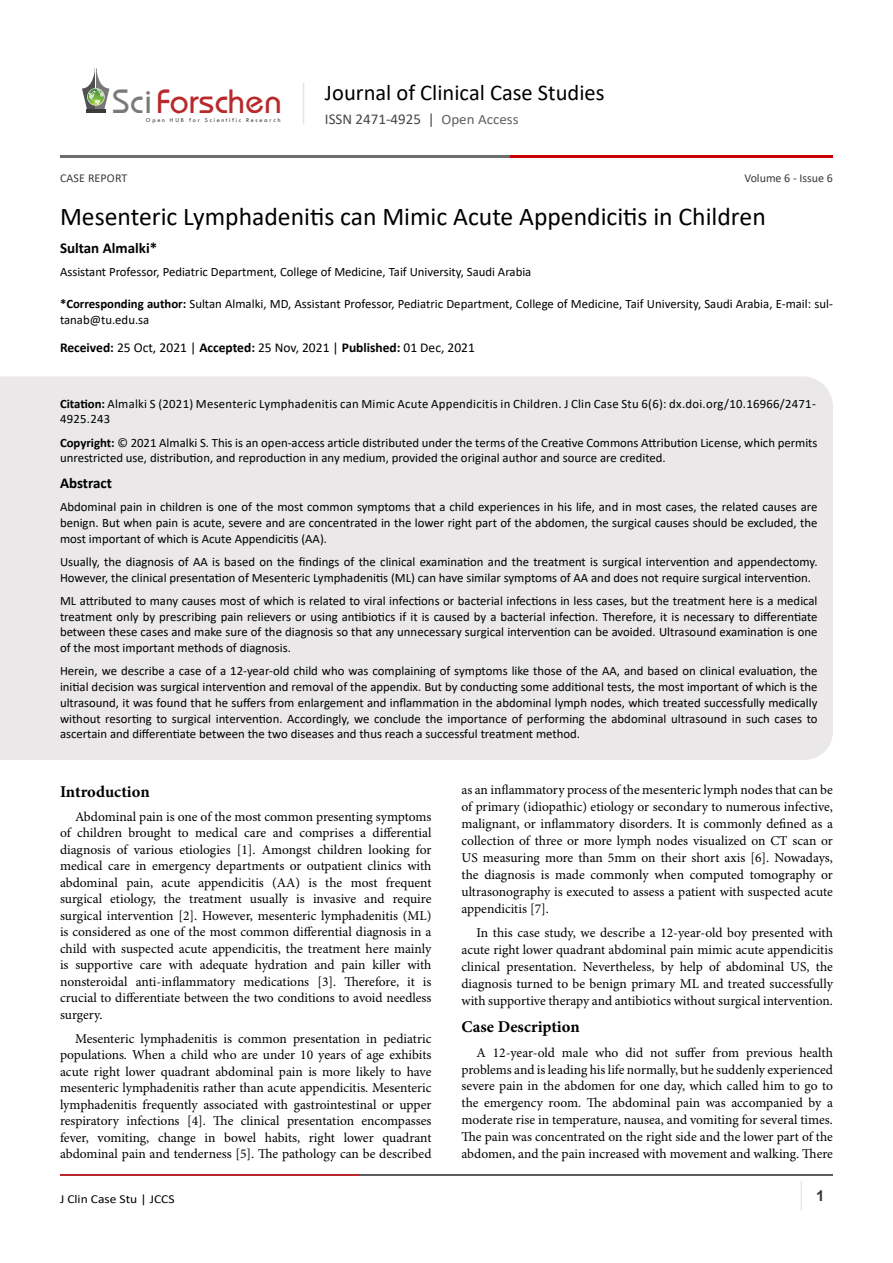
<style>
.page{position:relative;width:893px;height:1263px;background:#fff}
.page>*{position:absolute;margin:0;border:0;box-sizing:border-box;transform-origin:0 0}
.t1{font:35.1px "Opal";color:#b8292c}
.t2{font:25.65px "Calibri";color:#000}
.t3{font:22.5px "Calibri";color:#000}
.heading_1{font:700 16.5px "Minion Pro";color:#000}
.t4{font:15px "Calibri";color:#474646}
.t5{font:700 15px "Calibri";color:#000}
.t6{font:700 15px "Arial";color:#3c3a3b}
.t7{font:13.5px/16.5px "Minion Pro";color:#000;text-align:justify}
.t8{font:13.5px "Calibri";color:#000}
.t9{font:12.75px/15.8px "Calibri";color:#000}
.t10{font:12.75px/15.8px "Calibri";letter-spacing:.02em;color:#000}
.t11{font:12.15px "Calibri";color:#000;scale:1.11 1}
.t12{font:12px "Calibri";color:#3c3a3b}
.t13{font:6.15px "Tw Cen";letter-spacing:.28em;color:#3a3a3a}
.s1{color:#7a7a7b}
.s2{font-size:14.25px;color:#605f5f}
.s3{font-weight:700}
</style>
<div class="page">
<hr style="left:86px;top:109px;width:19px;height:4px;background:#3a3a3a">
<svg style="left:82px;top:68px;width:27px;height:41px"></svg>
<hr style="left:303px;top:83px;width:1px;height:41px;background:#e4e5e9">
<hr style="left:800px;top:1181px;width:2px;height:29px;background:#eae8e8">
<hr style="left:60px;top:1174px;width:300px;height:2px;background:#b9282c">
<hr style="left:359px;top:1174px;width:474px;height:2px;background:#5d5e60">
<hr style="left:60px;top:155px;width:535px;height:2px;background:#6e6d6d">
<hr style="left:511px;top:155px;width:322px;height:2px;background:#ca0000">
<div style="left:0;top:376px;width:833px;height:384px;background:#eae8e8"></div>
<h1 class="t1" style="left:113px;top:80px;width:171px"><span class="s1">Sci</span>Forschen</h1>
<p class="t13" style="left:146px;top:116px;width:136px">Open HUB for Scientific Research</p>
<h3 class="t3" style="left:325px;top:77px;width:281px">Journal of Clinical Case Studies</h3>
<p class="t4" style="left:325px;top:109px;width:195px">ISSN 2471-4925 | <span class="s2">Open Access</span></p>
<p class="t12" style="left:744px;top:170px;width:90px">Volume 6 - Issue 6</p>
<p class="t12" style="left:60px;top:170px;width:69px">CASE REPORT</p>
<p class="t2" style="left:60px;top:198px;width:707px">Mesenteric Lymphadenitis can Mimic Acute Appendicitis in Children</p>
<p class="t5" style="left:60px;top:237px;width:99px">Sultan Almalki*</p>
<p class="t9" style="left:60px;top:264px;width:473px">Assistant Professor, Pediatric Department, College of Medicine, Taif University, Saudi Arabia</p>
<p class="t9" style="left:60px;top:295px;width:774px"><span class="s3">*Corresponding author:</span> Sultan Almalki, MD, Assistant Professor, Pediatric Department, College of Medicine, Taif University, Saudi Arabia, E-mail: sul&shy;tanab@tu.edu.sa</p>
<p class="t8" style="left:60px;top:338px;width:416px"><span class="s3">Received:</span> 25 Oct, 2021 | <span class="s3">Accepted:</span> 25 Nov, 2021 | <span class="s3">Published:</span> 01 Dec, 2021</p>
<p class="t10" style="left:60px;top:395px;width:757px"><span class="s3">Citation:</span> Almalki S (2021) Mesenteric Lymphadenitis can Mimic Acute Appendicitis in Children. J Clin Case Stu 6(6): dx.doi.org/10.16966/2471-<br>4925.243</p>
<p class="t9" style="left:60px;top:434px;width:759px"><span class="s3">Copyright:</span> © 2021 Almalki S. This is an open-access article distributed under the terms of the Creative Commons Attribution License, which permits unrestricted use, distribution, and reproduction in any medium, provided the original author and source are credited.</p>
<p class="t5" style="left:60px;top:472px;width:53px">Abstract</p>
<p class="t9" style="left:60px;top:499px;width:759px;text-align:justify">Abdominal pain in children is one of the most common symptoms that a child experiences in his life, and in most cases, the related causes are benign. But when pain is acute, severe and are concentrated in the lower right part of the abdomen, the surgical causes should be excluded, the most important of which is Acute Appendicitis (AA).</p>
<p class="t9" style="left:60px;top:553px;width:759px">Usually, the diagnosis of AA is based on the findings of the clinical examination and the treatment is surgical intervention and appendectomy.<br>However, the clinical presentation of Mesenteric Lymphadenitis (ML) can have similar symptoms of AA and does not require surgical intervention.</p>
<p class="t9" style="left:60px;top:592px;width:759px;text-align:justify">ML attributed to many causes most of which is related to viral infections or bacterial infections in less cases, but the treatment here is a medical treatment only by prescribing pain relievers or using antibiotics if it is caused by a bacterial infection. Therefore, it is necessary to differentiate between these cases and make sure of the diagnosis so that any unnecessary surgical intervention can be avoided. Ultrasound examination is one of the most important methods of diagnosis.</p>
<p class="t9" style="left:60px;top:663px;width:759px;text-align:justify">Herein, we describe a case of a 12-year-old child who was complaining of symptoms like those of the AA, and based on clinical evaluation, the initial decision was surgical intervention and removal of the appendix. But by conducting some additional tests, the most important of which is the ultrasound, it was found that he suffers from enlargement and inflammation in the abdominal lymph nodes, which treated successfully medically without resorting to surgical intervention. Accordingly, we conclude the importance of performing the abdominal ultrasound in such cases to ascertain and differentiate between the two diseases and thus reach a successful treatment method.</p>
<p class="heading_1" style="left:60px;top:780px;width:91px">Introduction</p>
<p class="t7" style="left:60px;top:808px;width:373px;text-indent:15px">Abdominal pain is one of the most common presenting symptoms of children brought to medical care and comprises a differential diagnosis of various etiologies [1]. Amongst children looking for medical care in emergency departments or outpatient clinics with abdominal pain, acute appendicitis (AA) is the most frequent surgical etiology, the treatment usually is invasive and require surgical intervention [2]. However, mesenteric lymphadenitis (ML) is considered as one of the most common differential diagnosis in a child with suspected acute appendicitis, the treatment here mainly is supportive care with adequate hydration and pain killer with nonsteroidal anti-inflammatory medications [3]. Therefore, it is crucial to differentiate between the two conditions to avoid needless surgery.</p>
<p class="t7" style="left:60px;top:1030px;width:373px;text-indent:15px">Mesenteric lymphadenitis is common presentation in pediatric populations. When a child who are under 10 years of age exhibits acute right lower quadrant abdominal pain is more likely to have mesenteric lymphadenitis rather than acute appendicitis. Mesenteric lymphadenitis frequently associated with gastrointestinal or upper respiratory infections [4]. The clinical presentation encompasses fever, vomiting, change in bowel habits, right lower quadrant abdominal pain and tenderness [5]. The pathology can be described</p>
<p class="t7" style="left:461px;top:782px;width:373px;line-height:17px">as an inflammatory process of the mesenteric lymph nodes that can be of primary (idiopathic) etiology or secondary to numerous infective, malignant, or inflammatory disorders. It is commonly defined as a collection of three or more lymph nodes visualized on CT scan or US measuring more than 5mm on their short axis [6]. Nowadays, the diagnosis is made commonly when computed tomography or ultrasonography is executed to assess a patient with suspected acute appendicitis [7].</p>
<p class="t7" style="left:461px;top:925px;width:373px;text-indent:15px">In this case study, we describe a 12-year-old boy presented with acute right lower quadrant abdominal pain mimic acute appendicitis clinical presentation. Nevertheless, by help of abdominal US, the diagnosis turned to be benign primary ML and treated successfully with supportive therapy and antibiotics without surgical intervention.</p>
<p class="heading_1" style="left:461px;top:1015px;width:120px">Case Description</p>
<p class="t7" style="left:461px;top:1044px;width:373px;line-height:17px;text-indent:15px">A 12-year-old male who did not suffer from previous health problems and is leading his life normally, but he suddenly experienced severe pain in the abdomen for one day, which called him to go to the emergency room. The abdominal pain was accompanied by a moderate rise in temperature, nausea, and vomiting for several times.<br>The pain was concentrated on the right side and the lower part of the abdomen, and the pain increased with movement and walking. There</p>
<p class="t11" style="left:60px;top:1190px;width:105px">J Clin Case Stu | JCCS</p>
<p class="t6" style="left:816px;top:1185px;width:10px">1</p>
</div>
